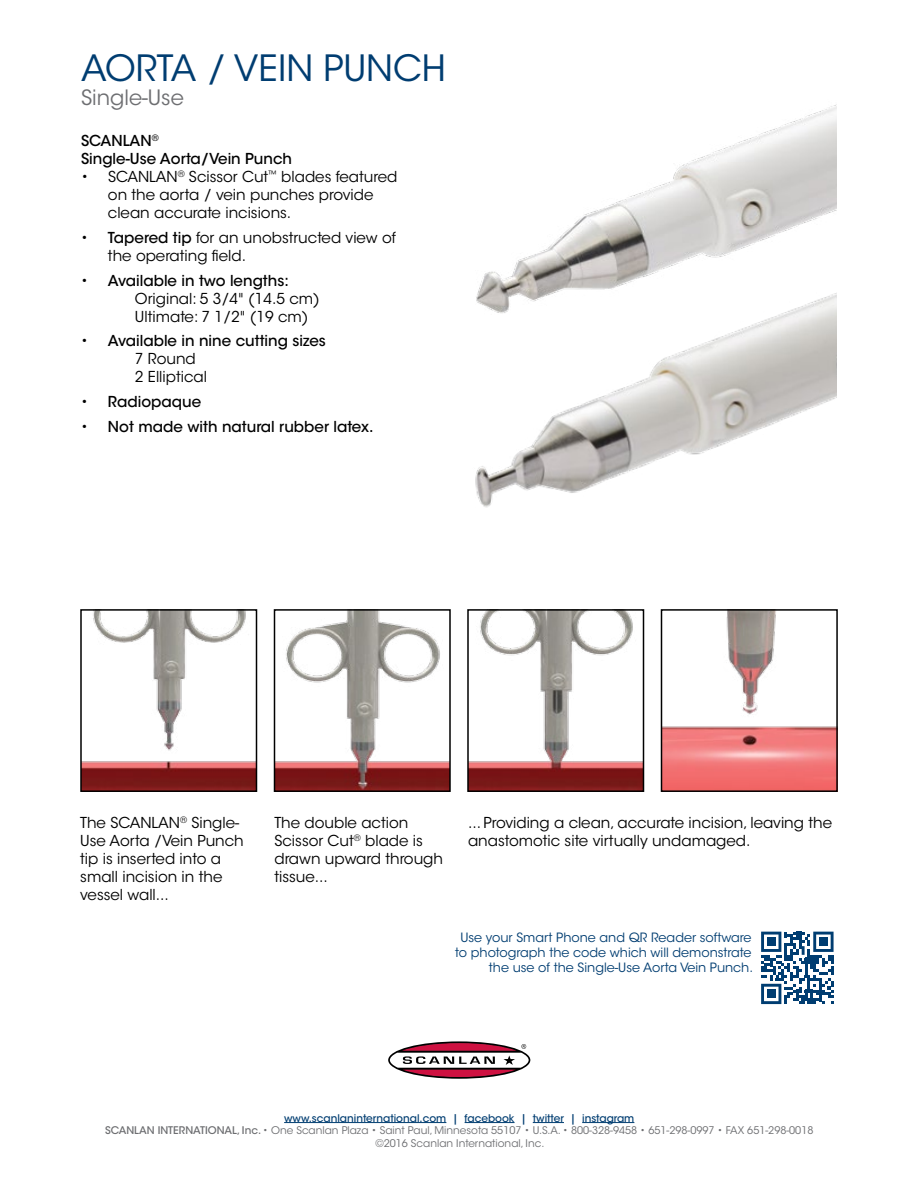
<style>
.page{position:relative;width:918px;height:1188px;background:#fff}
.page>*{position:absolute;margin:0;border:0;box-sizing:border-box;transform-origin:0 0}
.t1{font:36px "ITC Avant Garde Std";color:#003d71}
.t2{font:21px "ITC Avant Garde Std";color:#6d6e71}
.t3{font:15px/18px "ITC Avant Garde Std";color:#000}
.t4{font:500 15px/18px "ITC Avant Garde Std";color:#000}
.t5{font:12.75px/15.3px "ITC Avant Garde Std";color:#003d71;text-align:right}
.t6{font:10.5px/12.6px "ITC Avant Garde Std";color:#6d6e71;text-align:center}
.s1{font-weight:500}
.s2{font-weight:400}
.s3{font-weight:500;color:#003d71}
</style>
<div class="page">
<hr style="left:284px;top:1122px;width:162px;height:1px;background:#003d71">
<hr style="left:465px;top:1122px;width:50px;height:1px;background:#003d71">
<hr style="left:533px;top:1122px;width:31px;height:1px;background:#003d71">
<hr style="left:582px;top:1122px;width:52px;height:1px;background:#003d71">
<svg style="left:388px;top:1041px;width:142px;height:38px"></svg>
<img style="left:651px;top:104px;width:186px;height:85px">
<img style="left:83px;top:612px;width:171px;height:177px">
<div style="left:80px;top:609px;width:177px;height:183px;border:2px solid #000"></div>
<img style="left:277px;top:612px;width:171px;height:177px">
<div style="left:274px;top:609px;width:177px;height:183px;border:2px solid #000"></div>
<img style="left:470px;top:612px;width:171px;height:177px">
<div style="left:467px;top:609px;width:177px;height:183px;border:2px solid #000"></div>
<img style="left:664px;top:612px;width:171px;height:177px">
<div style="left:661px;top:609px;width:177px;height:183px;border:2px solid #000"></div>
<img style="left:475px;top:189px;width:362px;height:319px">
<svg style="left:761px;top:932px;width:73px;height:72px"></svg>
<h1 class="t1" style="left:81px;top:46px;width:367px">AORTA / VEIN PUNCH</h1>
<h2 class="t2" style="left:81px;top:84px;width:104px">Single-Use</h2>
<p class="t4" style="left:81px;top:132px;width:213px">SCANLAN<sup>®<br></sup>Single-Use Aorta/Vein Punch</p>
<p class="t3" style="left:108px;top:168px;width:291px;text-indent:-27px">• SCANLAN<sup>®</sup> Scissor Cut<sup>™</sup> blades featured on the aorta / vein punches provide clean accurate incisions.</p>
<p class="t3" style="left:108px;top:229px;width:289px;text-indent:-27px">• <span class="s1">Tapered tip</span> for an unobstructed view of the operating field.</p>
<p class="t3" style="left:135px;top:271px;width:186px;text-indent:-54px">• <span class="s1">Available in two lengths:<br></span>Original: 5 3/4" (14.5 cm)<br>Ultimate: 7 1/2" (19 cm)</p>
<p class="t4" style="left:135px;top:332px;width:192px;text-indent:-54px"><span class="s2">•</span> Available in nine cutting sizes<br><span class="s2">7 Round<br>2 Elliptical</span></p>
<p class="t4" style="left:81px;top:393px;width:122px"><span class="s2">•</span> Radiopaque</p>
<p class="t4" style="left:81px;top:417px;width:294px"><span class="s2">•</span> Not made with natural rubber latex.</p>
<p class="t3" style="left:80px;top:813px;width:165px">The SCANLAN<sup>®</sup> Single-<br>Use Aorta /Vein Punch tip is inserted into a small incision in the vessel wall...</p>
<p class="t3" style="left:275px;top:813px;width:170px">The double action<br>Scissor Cut<sup>®</sup> blade is drawn upward through tissue...</p>
<p class="t3" style="left:468px;top:813px;width:366px">... Providing a clean, accurate incision, leaving the anastomotic site virtually undamaged.</p>
<p class="t5" style="left:455px;top:930px;width:299px">Use your Smart Phone and QR Reader software to photograph the code which will demonstrate the use of the Single-Use Aorta Vein Punch.</p>
<p class="t6" style="left:105px;top:1112px;width:710px"><span class="s3">www.scanlaninternational.com | facebook | twitter | instagram<br></span><span class="s1">SCANLAN INTERNATIONAL, Inc.</span> • One Scanlan Plaza • Saint Paul, Minnesota 55107 • U.S.A. • 800-328-9458 • 651-298-0997 • FAX 651-298-0018 ©2016 Scanlan International, Inc.</p>
</div>
